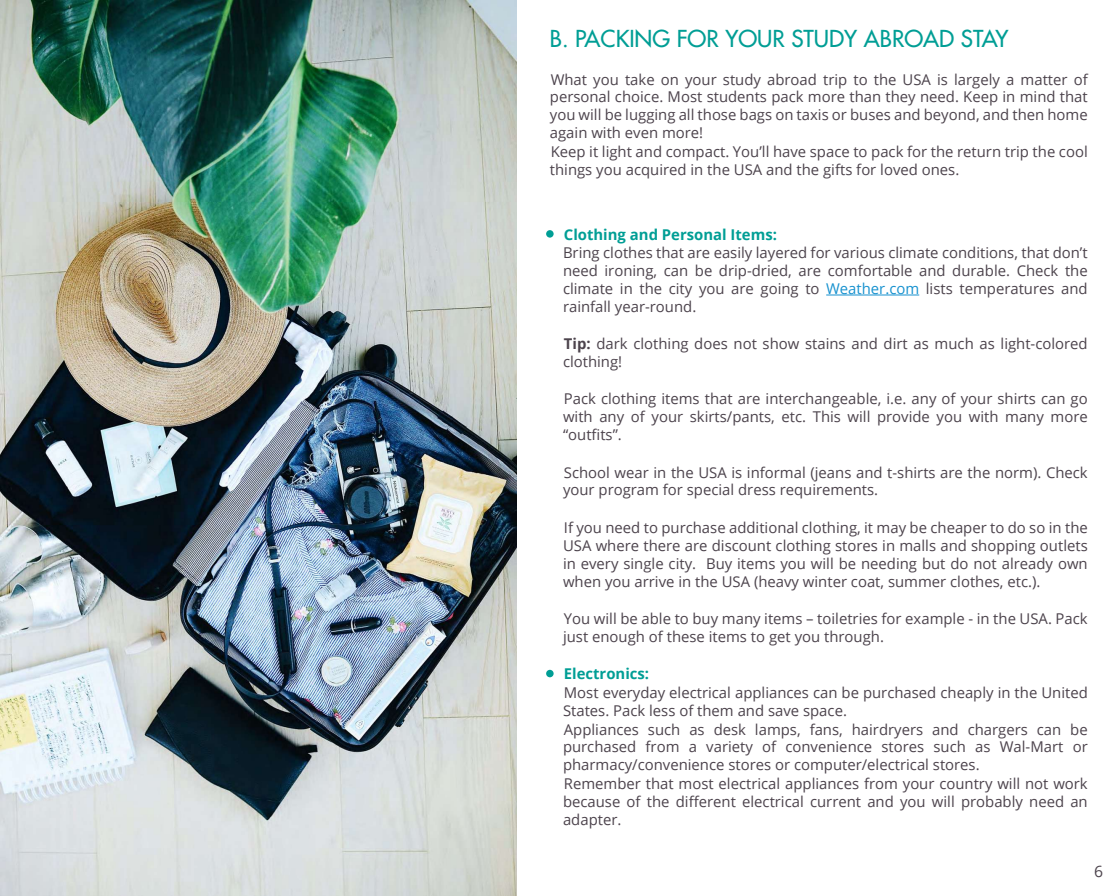
<style>
.page{position:relative;width:1120px;height:896px;background:#fff}
.page>*{position:absolute;margin:0;border:0;box-sizing:border-box;transform-origin:0 0}
.t1{font:22.75px "Futura";color:#009e95}
.t2{font:15.75px "Open Sans";color:#4c434c}
.t3{font:14.88px/17.8px "Open Sans";color:#4c434c}
.t4{font:700 14.88px "Open Sans";color:#009e95}
.s1{color:#1892cf}
.s2{font-weight:700}
</style>
<div class="page">
<img style="left:0;top:1px;width:517px;height:895px">
<hr style="left:826px;top:295px;width:93px;height:1px;background:#1892cf">
<div style="left:546px;top:230px;width:8px;height:8px;background:#009e95;border-radius:50%"></div>
<div style="left:546px;top:670px;width:8px;height:7px;background:#009e95;border-radius:50%"></div>
<h1 class="t1" style="left:550px;top:24px;width:460px">B. PACKING FOR YOUR STUDY ABROAD STAY</h1>
<p class="t3" style="left:550px;top:70px;width:539px">What you take on your study abroad trip to the USA is largely a matter of personal choice. Most students pack more than they need. Keep in mind that you will be lugging all those bags on taxis or buses and beyond, and then home again with even more!<br>Keep it light and compact. You’ll have space to pack for the return trip the cool things you acquired in the USA and the gifts for loved ones.</p>
<p class="t4" style="left:564px;top:224px;width:215px">Clothing and Personal Items:</p>
<p class="t3" style="left:563px;top:243px;width:526px;text-align:justify">Bring clothes that are easily layered for various climate conditions, that don’t need ironing, can be drip-dried, are comfortable and durable. Check the climate in the city you are going to <span class="s1">Weather.com</span> lists temperatures and rainfall year-round.</p>
<p class="t3" style="left:563px;top:334px;width:526px"><span class="s2">Tip:</span> dark clothing does not show stains and dirt as much as light-colored clothing!</p>
<p class="t3" style="left:563px;top:390px;width:526px;text-align:justify">Pack clothing items that are interchangeable, i.e. any of your shirts can go with any of your skirts/pants, etc. This will provide you with many more “outfits”.</p>
<p class="t3" style="left:563px;top:463px;width:526px">School wear in the USA is informal (jeans and t-shirts are the norm). Check your program for special dress requirements.</p>
<p class="t3" style="left:563px;top:518px;width:526px;text-align:justify">If you need to purchase additional clothing, it may be cheaper to do so in the USA where there are discount clothing stores in malls and shopping outlets in every single city. Buy items you will be needing but do not already own when you arrive in the USA (heavy winter coat, summer clothes, etc.).</p>
<p class="t3" style="left:563px;top:609px;width:526px">You will be able to buy many items – toiletries for example - in the USA. Pack just enough of these items to get you through.</p>
<p class="t4" style="left:564px;top:663px;width:87px">Electronics:</p>
<p class="t3" style="left:563px;top:683px;width:526px;line-height:18.1px">Most everyday electrical appliances can be purchased cheaply in the United States. Pack less of them and save space.<br>Appliances such as desk lamps, fans, hairdryers and chargers can be purchased from a variety of convenience stores such as Wal-Mart or pharmacy/convenience stores or computer/electrical stores.<br>Remember that most electrical appliances from your country will not work because of the different electrical current and you will probably need an adapter.</p>
<p class="t2" style="left:1094px;top:861px;width:11px">6</p>
</div>
